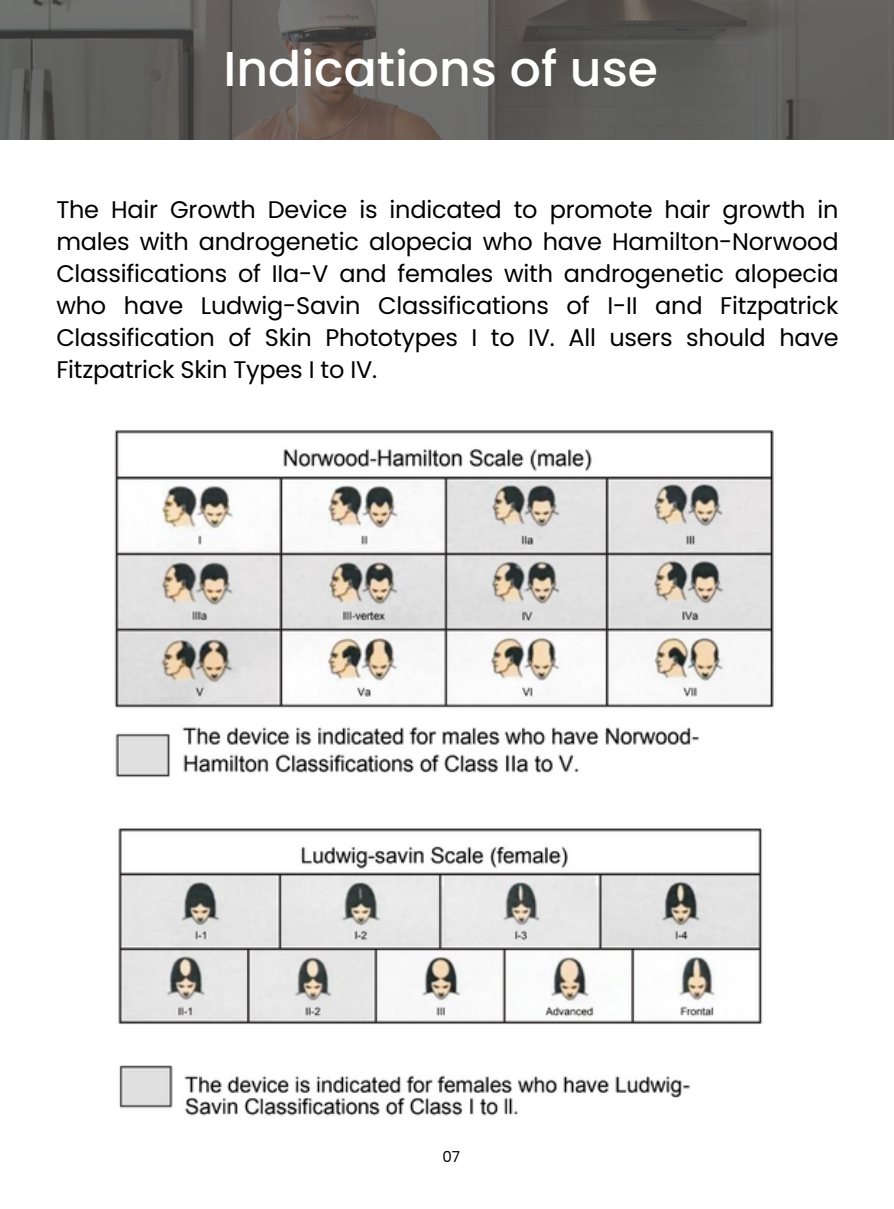
<style>
.page{position:relative;width:894px;height:1209px;background:#fff}
.page>*{position:absolute;margin:0;border:0;box-sizing:border-box;transform-origin:0 0}
.t1{font:500 48.9px "Poppins";color:#fff}
.t2{font:24px/32.1px "Poppins";letter-spacing:-.01em;color:#000;text-align:justify}
.t3{font:15px "Poppins";color:#000}
</style>
<div class="page">
<svg style="left:0;top:0;width:893px;height:139px;background:#605d5b"></svg>
<img style="left:114px;top:430px;width:660px;height:348px">
<img style="left:118px;top:828px;width:645px;height:288px">
<p class="t1" style="left:223px;top:35px;width:436px">Indications of use</p>
<p class="t2" style="left:56px;top:194px;width:783px">The Hair Growth Device is indicated to promote hair growth in males with androgenetic alopecia who have Hamilton-Norwood Classifications of IIa-V and females with androgenetic alopecia who have Ludwig-Savin Classifications of I-II and Fitzpatrick Classification of Skin Phototypes I to IV. All users should have Fitzpatrick Skin Types I to IV.</p>
<h1 class="t3" style="left:442px;top:1146px;width:19px">07</h1>
</div>
